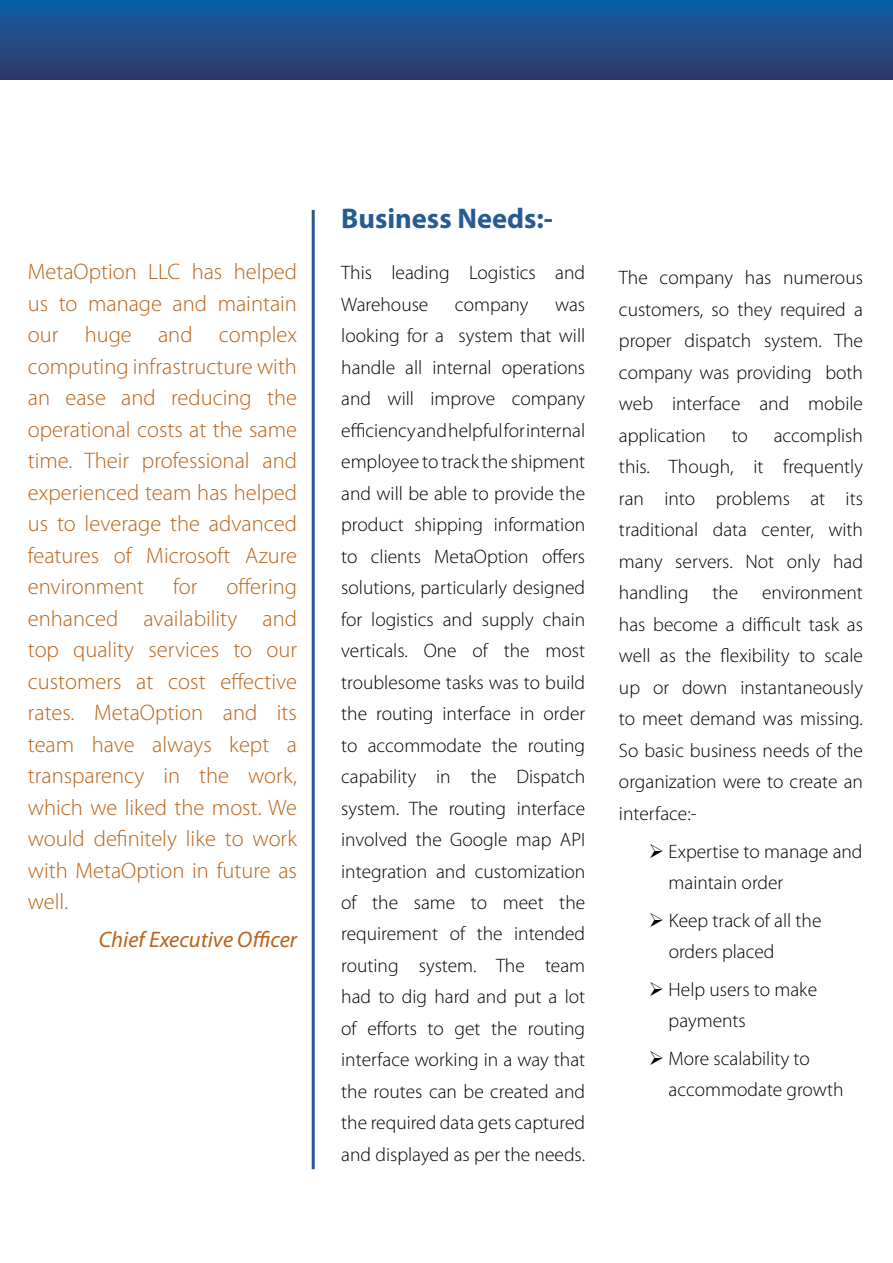
<style>
.page{position:relative;width:893px;height:1263px;background:#fff}
.page>*{position:absolute;margin:0;border:0;box-sizing:border-box;transform-origin:0 0}
.t1{font:700 28.5px "Myriad Pro";color:#255b93}
.t2{font:300 22.5px/31.5px "Myriad Pro";color:#ba631a;text-align:justify}
.t3{font:italic 22.5px "Myriad Pro";color:#ba631a}
.t4{font:300 19.5px/31.5px "Myriad Pro";color:#000}
</style>
<div class="page">
<div style="left:0;top:0;width:893px;height:80px;background:linear-gradient(to bottom,#0e5ea3,#343867)"></div>
<hr style="left:312px;top:210px;width:3px;height:959px;background:#255b93">
<p class="t2" style="left:28px;top:256px;width:271px">MetaOption LLC has helped us to manage and maintain our huge and complex computing infrastructure with an ease and reducing the operational costs at the same time. Their professional and experienced team has helped us to leverage the advanced features of Microsoft Azure environment</p>
<p class="t2" style="left:28px;top:571px;width:271px;text-indent:199px">offering enhanced availability and top quality services to our customers at cost effective rates. MetaOption and its team have always kept a transparency in the work, which we liked the most. We would definitely like to work with MetaOption in future as well.</p>
<p class="t3" style="left:99px;top:925px;width:200px">Chief Executive Officer</p>
<p class="t2" style="left:173px;top:571px;width:26px">for</p>
<h1 class="t1" style="left:341px;top:200px;width:213px">Business Needs:-</h1>
<p class="t4" style="left:341px;top:257px;width:245px">This leading Logistics and<br>Warehouse</p>
<p class="t4" style="left:341px;top:289px;width:246px;text-align:justify;text-indent:214px">was looking for a system that will handle all internal operations and will improve company efficiency and helpful for internal employee to track the shipment and will be able to provide the product shipping information to clients MetaOption offers solutions, particularly designed for logistics and supply chain verticals. One of the most troublesome tasks was to build the routing interface in order to accommodate the routing capability in the Dispatch system. The routing interface involved the Google map API integration and customization of the same to meet the requirement of the intended routing system. The team had to dig hard and put a lot of efforts to get the routing interface working in a way that the routes can be created and the required data gets captured and displayed as per the needs.</p>
<p class="t4" style="left:455px;top:289px;width:75px">company</p>
<p class="t4" style="left:619px;top:262px;width:246px;text-align:justify">The company has numerous customers, so they required a proper dispatch system. The company was providing both web interface and mobile application</p>
<p class="t4" style="left:619px;top:420px;width:246px;text-align:justify;text-indent:155px">accomplish this. Though, it frequently ran into problems at its traditional data center, with many servers. Not only had handling the environment has become a difficult task as well as the flexibility to scale up or down instantaneously to meet demand was missing.<br>So basic business needs of the organization were to create an interface:-</p>
<p class="t4" style="left:669px;top:836px;width:195px;text-indent:-20px">➢ Expertise to manage and maintain order</p>
<p class="t4" style="left:669px;top:905px;width:154px;text-indent:-20px">➢ Keep track of all the orders placed</p>
<p class="t4" style="left:669px;top:974px;width:150px;text-indent:-20px">➢ Help users to make payments</p>
<p class="t4" style="left:669px;top:1043px;width:176px;text-indent:-20px">➢ More scalability to accommodate growth</p>
<p class="t4" style="left:732px;top:420px;width:18px">to</p>
</div>
